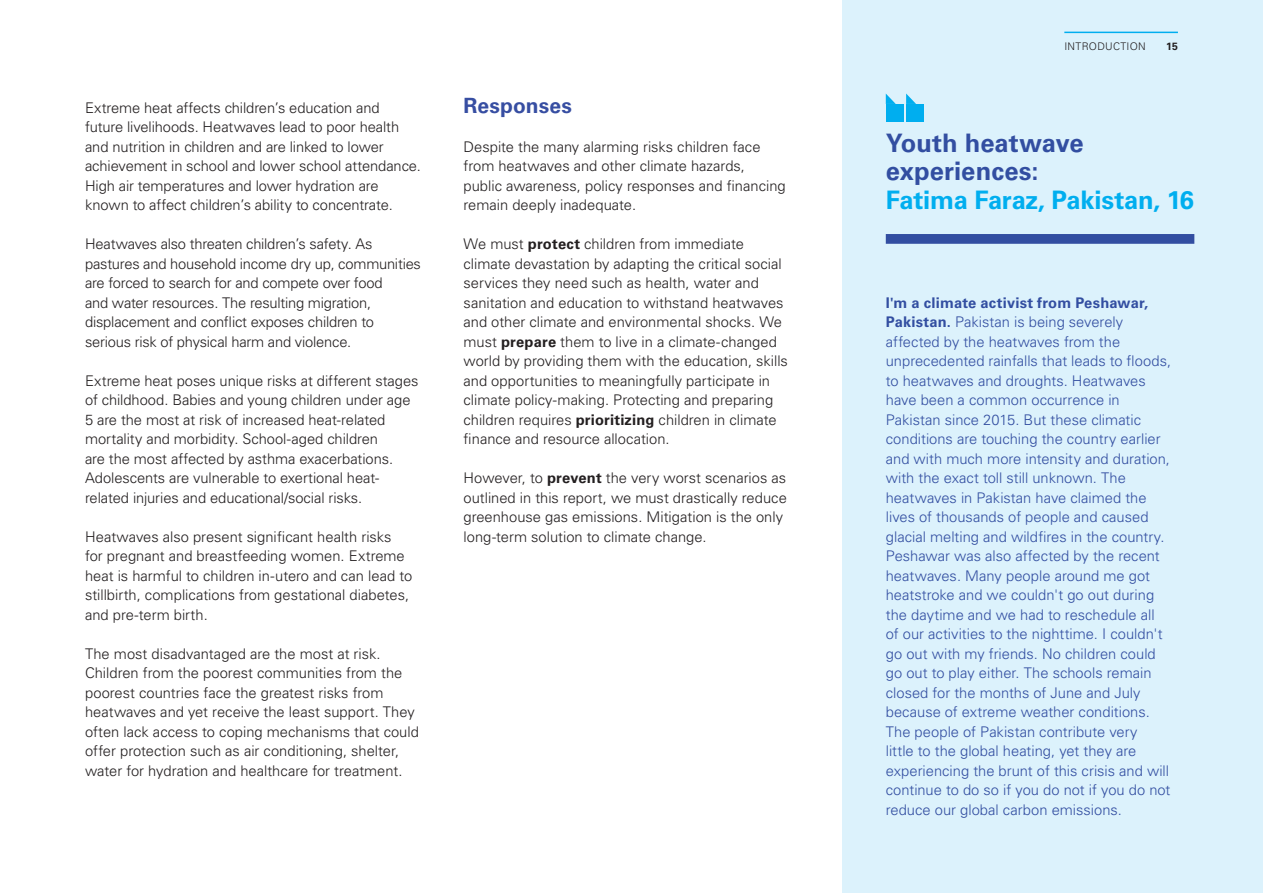
<style>
.page{position:relative;width:1263px;height:893px;background:#fff}
.page>*{position:absolute;margin:0;border:0;box-sizing:border-box;transform-origin:0 0}
.Youth_persp{font:700 25.5px/28.5px "Univers LT Pro 65";letter-spacing:-.005em;color:#324ea1}
.Head_A{font:700 21px "Univers LT Pro 65";letter-spacing:.005em;color:#374ea2}
.Body_text{font:300 14.7px/19.5px "Univers LT Pro 45";color:#231f20}
.Case_study_text{font:300 14.7px/19.5px "Univers LT Pro 45";color:#324ea1}
.t1{font:300 10.5px "Univers LT Pro 45";color:#231f20}
.t2{font:700 10.5px "Univers LT Pro 65";color:#231f20}
.s1{font-family:"Univers LT Pro 65";font-weight:700}
.s2{color:#00aeef}
</style>
<div class="page">
<div style="left:1px;top:0;width:1262px;height:893px;background:#dcf2fc"></div>
<hr style="left:1064px;top:32px;width:114px;height:1px;background:#00aeef">
<div style="left:0;top:0;width:842px;height:893px;background:#fff"></div>
<div style="left:886px;top:104px;width:18px;height:18px;background:#00aeef"></div>
<svg style="left:886px;top:94px;width:10px;height:10px"></svg>
<div style="left:906px;top:104px;width:18px;height:18px;background:#00aeef"></div>
<svg style="left:906px;top:94px;width:10px;height:10px"></svg>
<div style="left:886px;top:234px;width:308px;height:10px;background:#324ea1"></div>
<p class="Body_text" style="left:85px;top:98px;width:337px">Extreme heat affects children’s education and future livelihoods. Heatwaves lead to poor health and nutrition in children and are linked to lower achievement in school and lower school attendance.<br>High air temperatures and lower hydration are known to affect children’s ability to concentrate.</p>
<p class="Body_text" style="left:85px;top:234px;width:337px">Heatwaves also threaten children’s safety. As pastures and household income dry up, communities are forced to search for and compete over food<br>and water resources. The resulting migration, displacement and conflict exposes children to serious risk of physical harm and violence.</p>
<p class="Body_text" style="left:85px;top:371px;width:335px">Extreme heat poses unique risks at different stages of childhood. Babies and young children under age 5 are the most at risk of increased heat-related mortality and morbidity. School-aged children<br>are the most affected by asthma exacerbations.<br>Adolescents are vulnerable to exertional heat&shy;related injuries and educational/social risks.</p>
<p class="Body_text" style="left:85px;top:527px;width:329px">Heatwaves also present significant health risks for pregnant and breastfeeding women. Extreme heat is harmful to children in-utero and can lead to stillbirth, complications from gestational diabetes, and pre-term birth.</p>
<p class="Body_text" style="left:85px;top:644px;width:335px">The most disadvantaged are the most at risk.<br>Children from the poorest communities from the poorest countries face the greatest risks from heatwaves and yet receive the least support. They often lack access to coping mechanisms that could offer protection such as air conditioning, shelter, water for hydration and healthcare for treatment.</p>
<p class="Head_A" style="left:463px;top:93px;width:110px">Responses</p>
<p class="Body_text" style="left:463px;top:137px;width:324px">Despite the many alarming risks children face from heatwaves and other climate hazards, public awareness, policy responses and financing remain deeply inadequate.</p>
<p class="Body_text" style="left:463px;top:234px;width:326px">We must <span class="s1">protect</span> children from immediate climate devastation by adapting the critical social services they need such as health, water and sanitation and education to withstand heatwaves and other climate and environmental shocks. We must <span class="s1">prepare</span> them to live in a climate-changed world by providing them with the education, skills and opportunities to meaningfully participate in climate policy-making. Protecting and preparing children requires <span class="s1">prioritizing</span> children in climate finance and resource allocation.</p>
<p class="Body_text" style="left:463px;top:468px;width:325px">However, to <span class="s1">prevent</span> the very worst scenarios as outlined in this report, we must drastically reduce greenhouse gas emissions. Mitigation is the only long-term solution to climate change.</p>
<p class="t1" style="left:1064px;top:40px;width:12px">Introduction</p>
<p class="t2" style="left:1166px;top:40px;width:13px">15</p>
<p class="Youth_persp" style="left:886px;top:128px;width:310px">Youth heatwave experiences:<br><span class="s2">Fatima Faraz, Pakistan, 16</span></p>
<p class="Case_study_text" style="left:886px;top:293px;width:287px"><span class="s1">I'm a climate activist from Peshawar, Pakistan.</span> Pakistan is being severely affected by the heatwaves from the unprecedented rainfalls that leads to floods, to heatwaves and droughts. Heatwaves have been a common occurrence in Pakistan since 2015. But these climatic conditions are touching the country earlier and with much more intensity and duration, with the exact toll still unknown. The heatwaves in Pakistan have claimed the lives of thousands of people and caused glacial melting and wildfires in the country.<br>Peshawar was also affected by the recent heatwaves. Many people around me got heatstroke and we couldn't go out during the daytime and we had to reschedule all of our activities to the nighttime. I couldn't go out with my friends. No children could go out to play either. The schools remain closed for the months of June and July because of extreme weather conditions.<br>The people of Pakistan contribute very<br>little to the global heating, yet they are experiencing the brunt of this crisis and will continue to do so if you do not if you do not reduce our global carbon emissions.</p>
</div>
